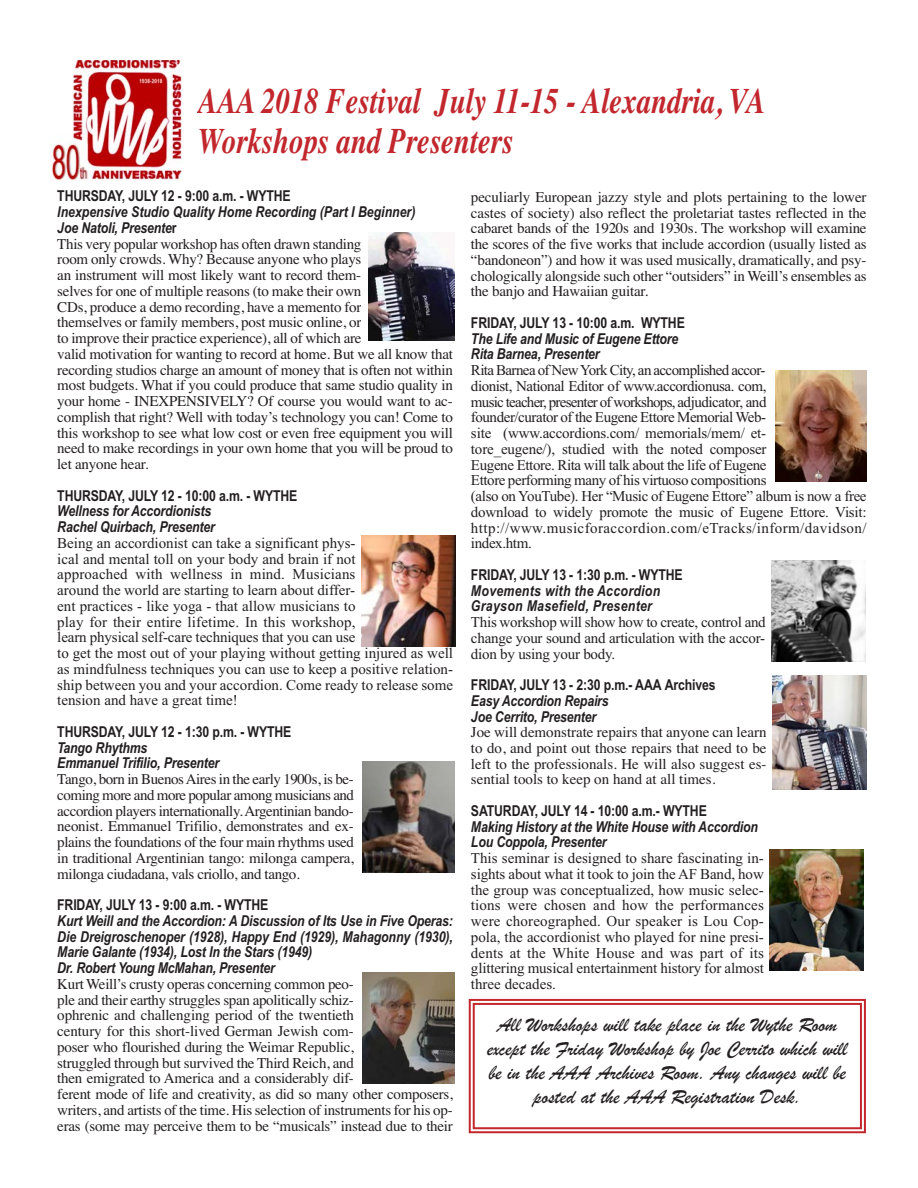
<style>
.page{position:relative;width:918px;height:1188px;background:#fff}
.page>*{position:absolute;margin:0;border:0;box-sizing:border-box;transform-origin:0 0}
.t1{font:italic 700 36px/40.5px "Times";color:#c2272d;scale:.8 1}
.t2{font:21px/24px "Brush Script";color:#231f20;text-align:center}
.t3{font:15px/15.8px "Times";letter-spacing:-.015em;color:#231f20;text-align:justify}
.t4{font:15px/15.8px "Times New Roman";letter-spacing:-.01em;color:#231f20}
.t5{font:italic 700 15px/15.8px "Arial Narrow";letter-spacing:-.01em;color:#231f20}
.t6{font:700 15px "Arial Narrow";letter-spacing:-.01em;color:#231f20}
.t7{font:italic 700 15px/15.8px "Arial Narrow";letter-spacing:.02em;color:#231f20}
.s1{font-style:normal}
</style>
<div class="page">
<img style="left:368px;top:232px;width:87px;height:108px">
<img style="left:362px;top:536px;width:94px;height:110px">
<svg style="left:362px;top:762px;width:1px;height:111px"></svg>
<img style="left:363px;top:762px;width:91px;height:111px">
<svg style="left:362px;top:972px;width:1px;height:111px"></svg>
<img style="left:363px;top:972px;width:91px;height:111px">
<img style="left:775px;top:370px;width:92px;height:111px">
<img style="left:772px;top:560px;width:94px;height:101px">
<img style="left:773px;top:675px;width:94px;height:114px">
<img style="left:770px;top:850px;width:94px;height:120px">
<div style="left:469px;top:999px;width:397px;height:134px;border:2px solid #c2272d"></div>
<div style="left:473px;top:1003px;width:389px;height:126px;border:2px solid #c2272d"></div>
<img style="left:50px;top:60px;width:133px;height:121px">
<h1 class="t1" style="left:198px;top:80px;width:711px">AAA 2018 Festival July 11-15 - Alexandria, VA<br>Workshops and Presenters</h1>
<p class="t6" style="left:57px;top:187px;width:235px">THURSDAY, JULY 12 - 9:00 a.m. - WYTHE</p>
<p class="t5" style="left:57px;top:204px;width:360px">Inexpensive Studio Quality Home Recording (Part I Beginner)<br>Joe Natoli, Presente<span class="s1">r</span></p>
<p class="t3" style="left:57px;top:236px;width:397px;text-align:left">This very popular workshop has often drawn standing<br>room only crowds. Why? Because anyone who plays<br>an instrument will most likely want to record them-<br>selves for one of multiple reasons (to make their own<br>CDs, produce a demo recording, have a memento for<br>themselves or family members, post music online, or<br>to improve their practice experience), all of which are<br>valid motivation for wanting to record at home. But we all know that recording studios charge an amount of money that is often not within most budgets. What if you could produce that same studio quality in your home - INEXPENSIVELY? Of course you would want to ac&shy;complish that right? Well with today’s technology you can! Come to this workshop to see what low cost or even free equipment you will need to make recordings in your own home that you will be proud to let anyone hear.</p>
<p class="t6" style="left:57px;top:487px;width:242px">THURSDAY, JULY 12 - 10:00 a.m. - WYTHE</p>
<p class="t5" style="left:57px;top:503px;width:159px">Wellness for Accordionists<br>Rachel Quirbach, Presenter</p>
<p class="t4" style="left:57px;top:535px;width:397px">Being an accordionist can take a significant phys-<br>ical and mental toll on your body and brain if not<br>approached with wellness in mind. Musicians<br>around the world are starting to learn about differ-<br>ent practices - like yoga - that allow musicians to<br>play for their entire lifetime. In this workshop,<br>learn physical self-care techniques that you can use<br>to get the most out of your playing without getting injured as well as mindfulness techniques you can use to keep a positive relation&shy;ship between you and your accordion. Come ready to release some tension and have a great time!</p>
<p class="t6" style="left:57px;top:723px;width:236px">THURSDAY, JULY 12 - 1:30 p.m. - WYTHE</p>
<p class="t5" style="left:57px;top:740px;width:163px">Tango Rhythms<br>Emmanuel Trifilio, Presenter</p>
<p class="t3" style="left:57px;top:771px;width:298px">Tango, born in Buenos Aires in the early 1900s, is be&shy;coming more and more popular among musicians and accordion players internationally. Argentinian bando&shy;neonist. Emmanuel Trifilio, demonstrates and ex&shy;plains the foundations of the four main rhythms used in traditional Argentinian tango: milonga campera, milonga ciudadana, vals criollo, and tango.</p>
<p class="t6" style="left:57px;top:896px;width:213px">FRIDAY, JULY 13 - 9:00 a.m. - WYTHE</p>
<p class="t5" style="left:57px;top:913px;width:397px">Kurt Weill and the Accordion: A Discussion of Its Use in Five Operas:<br>Die Dreigroschenoper (1928), Happy End (1929), Mahagonny (1930), Marie Galante (1934), Lost In the Stars (1949)<br>Dr. Robert Young McMahan, Presenter</p>
<p class="t3" style="left:57px;top:976px;width:397px;text-align:left">Kurt Weill’s crusty operas concerning common peo-<br>ple and their earthy struggles span apolitically schiz-<br>ophrenic and challenging period of the twentieth<br>century for this short-lived German Jewish com-<br>poser who flourished during the Weimar Republic,<br>struggled through but survived the Third Reich, and<br>then emigrated to America and a considerably dif-<br>ferent mode of life and creativity, as did so many other composers, writers, and artists of the time. His selection of instruments for his op&shy;eras (some may perceive them to be “musicals” instead due to their</p>
<p class="t3" style="left:471px;top:189px;width:397px">peculiarly European jazzy style and plots pertaining to the lower castes of society) also reflect the proletariat tastes reflected in the cabaret bands of the 1920s and 1930s. The workshop will examine the scores of the five works that include accordion (usually listed as “bandoneon”) and how it was used musically, dramatically, and psy&shy;chologically alongside such other “outsiders” in Weill’s ensembles as the banjo and Hawaiian guitar.</p>
<p class="t6" style="left:471px;top:314px;width:215px">FRIDAY, JULY 13 - 10:00 a.m. WYTHE</p>
<p class="t5" style="left:471px;top:330px;width:209px">The Life and Music of Eugene Ettore<br>Rita Barnea, Presenter</p>
<p class="t4" style="left:471px;top:362px;width:397px">Rita Barnea of New York City, an accomplished accor-<br>dionist, National Editor of www.accordionusa. com,<br>music teacher, presenter of workshops, adjudicator, and<br>founder/curator of the Eugene Ettore Memorial Web-<br>site (www.accordions.com/ memorials/mem/ et-<br>tore_eugene/), studied with the noted composer<br>Eugene Ettore. Rita will talk about the life of Eugene<br>Ettore performing many of his virtuoso compositions<br>(also on YouTube). Her “Music of Eugene Ettore” album is now a free download to widely promote the music of Eugene Ettore. Visit: http://www.musicforaccordion.com/eTracks/inform/davidson/ index.htm.</p>
<p class="t6" style="left:471px;top:566px;width:213px">FRIDAY, JULY 13 - 1:30 p.m. - WYTHE</p>
<p class="t7" style="left:471px;top:582px;width:191px">Movements with the Accordion<br>Grayson Masefield, Presenter</p>
<p class="t4" style="left:471px;top:614px;width:296px;text-align:justify">This workshop will show how to create, control and change your sound and articulation with the accor&shy;dion by using your body.</p>
<p class="t6" style="left:471px;top:676px;width:246px">FRIDAY, JULY 13 - 2:30 p.m.- AAA Archives</p>
<p class="t5" style="left:471px;top:693px;width:139px">Easy Accordion Repairs<br>Joe Cerrito, Presenter</p>
<p class="t3" style="left:471px;top:724px;width:297px">Joe will demonstrate repairs that anyone can learn to do, and point out those repairs that need to be left to the professionals. He will also suggest es&shy;sential tools to keep on hand at all times.</p>
<p class="t6" style="left:471px;top:802px;width:237px">SATURDAY, JULY 14 - 10:00 a.m.- WYTHE</p>
<p class="t5" style="left:471px;top:819px;width:288px">Making History at the White House with Accordion<br>Lou Coppola, Presenter</p>
<p class="t4" style="left:471px;top:850px;width:294px;text-align:justify">This seminar is designed to share fascinating in&shy;sights about what it took to join the AF Band, how the group was conceptualized, how music selec&shy;tions were chosen and how the performances were choreographed. Our speaker is Lou Cop&shy;pola, the accordionist who played for nine presi&shy;dents at the White House and was part of its glittering musical entertainment history for almost three decades.</p>
<h2 class="t2" style="left:487px;top:1014px;width:362px">All Workshops will take place in the Wythe Room except the Friday Workshop by Joe Cerrito which will be in the AAA Archives Room. Any changes will be posted at the AAA Registration Desk.</h2>
</div>
